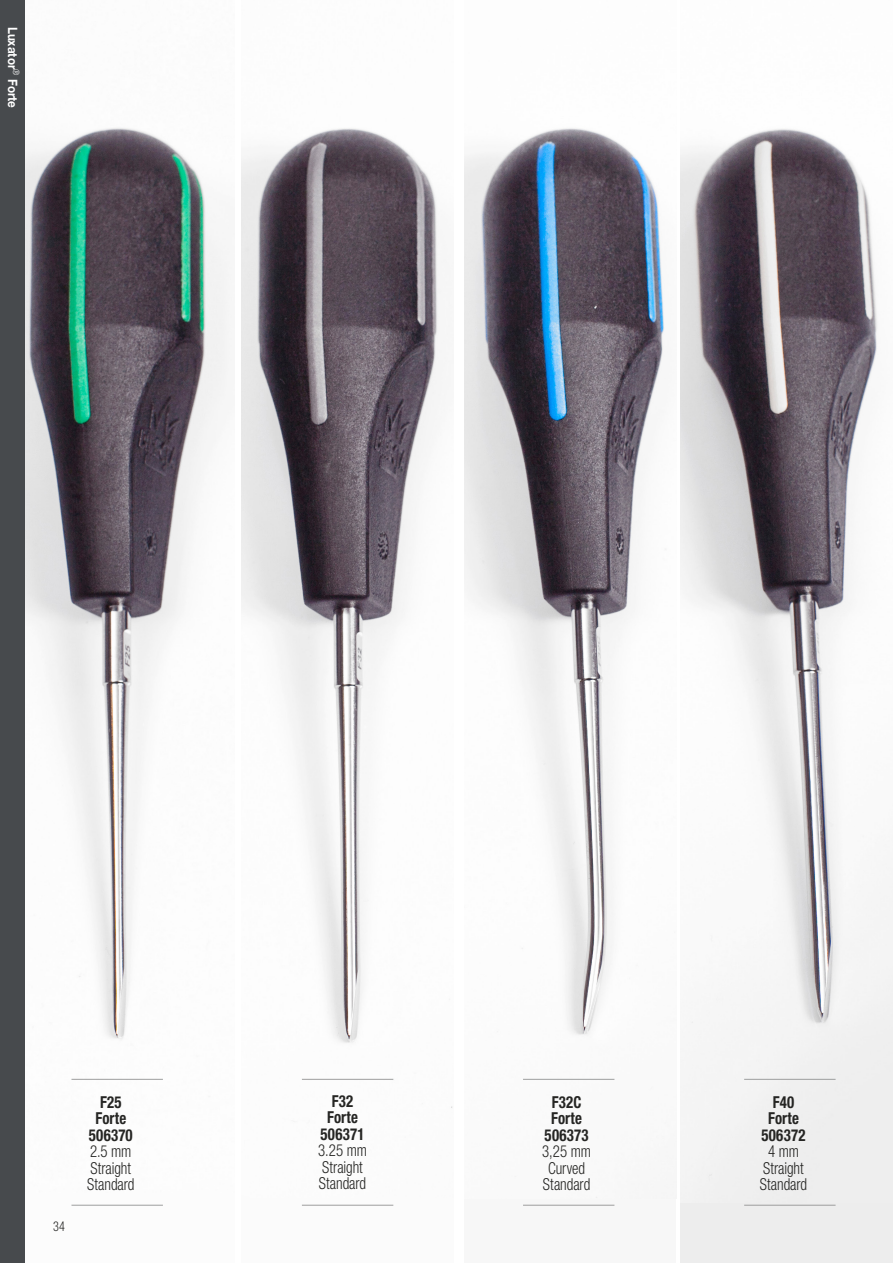
<style>
.page{position:relative;width:893px;height:1263px;background:#fff}
.page>*{position:absolute;margin:0;border:0;box-sizing:border-box;transform-origin:0 0}
.t1{font:300 condensed 16.5px/16.5px "Helvetica Neue";letter-spacing:-.005em;color:#252523;text-align:center;scale:.9 1}
.t2{font:700 condensed 16.5px/16.5px "Helvetica Neue";letter-spacing:.01em;color:#252523;text-align:center;scale:.9 1}
.t3{font:300 condensed 13.5px "Helvetica Neue";color:#252523;scale:.9 1}
.t4{font:700 12.9px "Helvetica Neue LT Pro";color:#fff;scale:.9 1}
</style>
<div class="page">
<div style="left:680px;top:0;width:213px;height:1263px;background:#ededed"></div>
<img style="left:680px;top:0;width:213px;height:1079px">
<img style="left:24px;top:0;width:207px;height:1192px">
<div style="left:0;top:0;width:24px;height:1263px;background:#474a4d"></div>
<div style="left:465px;top:0;width:211px;height:1263px;background:#f7f7f7"></div>
<img style="left:465px;top:129px;width:199px;height:951px">
<div style="left:241px;top:0;width:213px;height:1263px;background:#fbfbfb"></div>
<img style="left:241px;top:128px;width:211px;height:980px">
<hr style="left:71px;top:1079px;width:92px;height:1px;background:#9d9e9e">
<hr style="left:71px;top:1205px;width:92px;height:1px;background:#9d9e9e">
<hr style="left:302px;top:1079px;width:91px;height:1px;background:#9d9e9e">
<hr style="left:302px;top:1205px;width:91px;height:1px;background:#9d9e9e">
<hr style="left:523px;top:1079px;width:91px;height:1px;background:#9d9e9e">
<hr style="left:523px;top:1205px;width:91px;height:1px;background:#9d9e9e">
<hr style="left:744px;top:1079px;width:92px;height:1px;background:#9d9e9e">
<hr style="left:744px;top:1205px;width:92px;height:1px;background:#9d9e9e">
<p class="t4" style="left:23px;top:17px;width:85px;rotate:90deg">Luxator Forte</p>
<p class="t4" style="left:21px;top:27px;width:92px;rotate:90deg">Luxator<sup>®</sup> Forte</p>
<p class="t3" style="left:53px;top:1219px;width:15px">34</p>
<p class="t2" style="left:89px;top:1093px;width:50px">F25<br>Forte<br>506370</p>
<p class="t1" style="left:87px;top:1143px;width:54px;text-align:left">2.5 mm<br>Straight<br>Standard</p>
<p class="t2" style="left:321px;top:1092px;width:50px">F32<br>Forte<br>506371</p>
<p class="t1" style="left:318px;top:1142px;width:56px;text-align:left">3.25 mm<br>Straight<br>Standard</p>
<p class="t2" style="left:545px;top:1093px;width:50px">F32C<br>Forte<br>506373</p>
<p class="t1" style="left:542px;top:1143px;width:56px">3,25 mm<br>Curved<br>Standard</p>
<p class="t2" style="left:761px;top:1093px;width:50px">F40<br>Forte<br>506372</p>
<p class="t1" style="left:760px;top:1143px;width:54px">4 mm<br>Straight<br>Standard</p>
</div>
